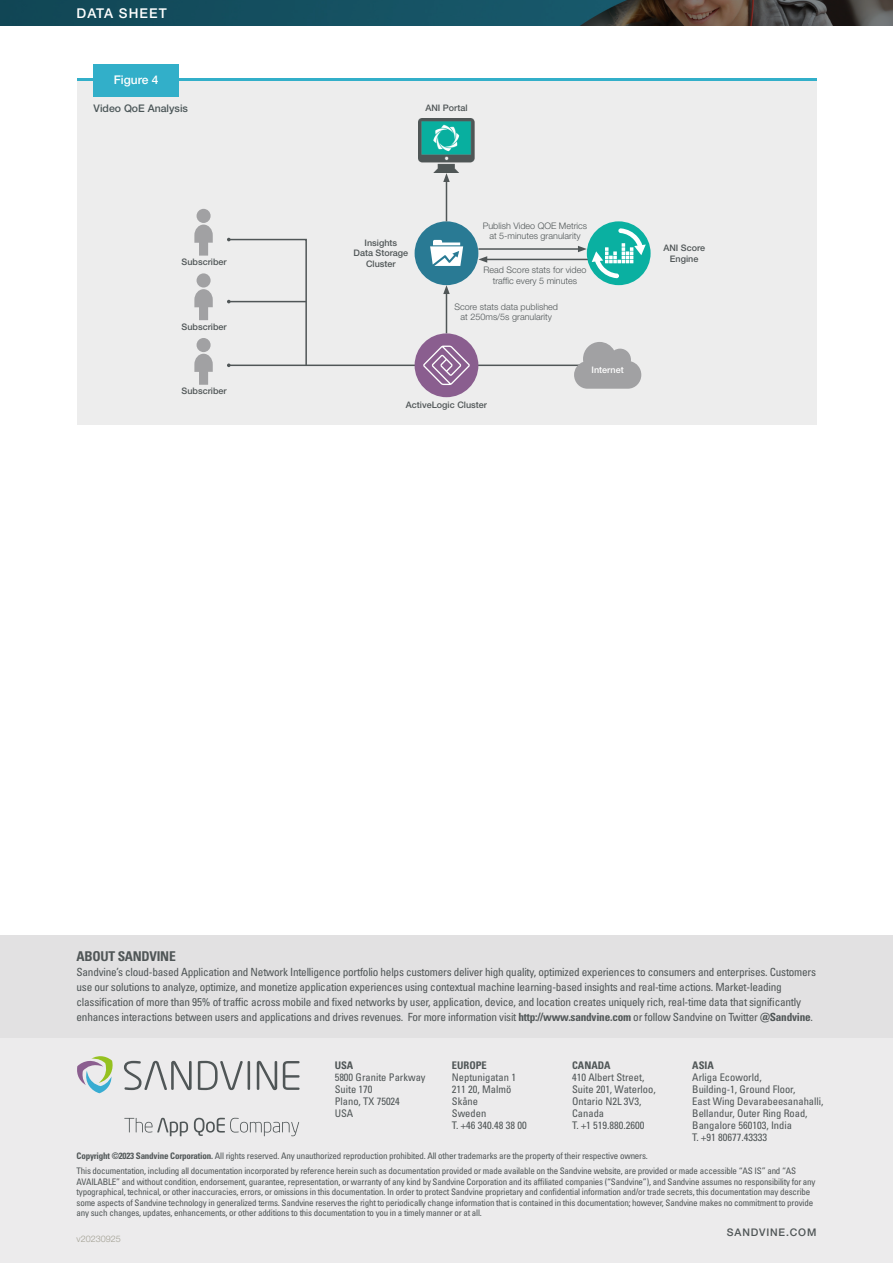
<style>
.page{position:relative;width:893px;height:1263px;background:#fff}
.page>*{position:absolute;margin:0;border:0;box-sizing:border-box;transform-origin:0 0}
.t1{font:700 condensed 13.5px "Univers LT Pro";letter-spacing:-.02em;color:#505657}
.t2{font:500 13.5px "Helvetica Neue LT Pro";letter-spacing:.08em;color:#fff}
.t3{font:500 12px "Helvetica Neue LT Pro";color:#fff}
.t4{font:condensed 11.25px/15px "Univers LT Pro";letter-spacing:-.02em;color:#505657}
.t5{font:condensed 10.5px/12px "Univers LT Pro";color:#505657}
.t6{font:700 condensed 10.5px "Univers LT Pro";color:#505657}
.t7{font:500 10.5px "Helvetica Neue LT Pro";color:#4c5759}
.t8{font:500 10.5px "Helvetica Neue LT Pro";letter-spacing:.08em;color:#505657}
.t9{font:condensed 9px/10.5px "Univers LT Pro";letter-spacing:-.02em;color:#505657}
.t10{font:300 9px/10.5px "Helvetica Neue LT Pro";color:#505657;text-align:center}
.t11{font:500 9px/10.5px "Helvetica Neue LT Pro";color:#505657;text-align:center}
.t12{font:300 9px "Helvetica Neue LT Pro";color:#a19f92}
.t13{font:500 9px "Helvetica Neue LT Pro";color:#fff}
.s1{font-weight:700}
</style>
<div class="page">
<svg style="left:0;top:0;width:893px;height:26px;background:#264a53"></svg>
<div style="left:0;top:1037px;width:893px;height:226px;background:#ecebec"></div>
<div style="left:0;top:935px;width:893px;height:102px;background:#e2e1e2"></div>
<svg style="left:124px;top:1118px;width:64px;height:18px"></svg>
<svg style="left:194px;top:1118px;width:105px;height:18px"></svg>
<svg style="left:124px;top:1061px;width:68px;height:29px"></svg>
<svg style="left:198px;top:1061px;width:45px;height:29px"></svg>
<hr style="left:248px;top:1061px;width:2px;height:29px;background:#505657">
<svg style="left:257px;top:1061px;width:20px;height:29px"></svg>
<svg style="left:283px;top:1061px;width:17px;height:29px"></svg>
<svg style="left:77px;top:1056px;width:36px;height:37px"></svg>
<hr style="left:77px;top:78px;width:739px;height:4px;background:#32afc9">
<div style="left:77px;top:81px;width:739px;height:344px;background:#ededed"></div>
<div style="left:94px;top:64px;width:85px;height:32px;background:#32afc9"></div>
<img style="left:418px;top:118px;width:57px;height:54px">
<div style="left:415px;top:221px;width:63px;height:64px;background:#297a94;border-radius:50%"></div>
<svg style="left:430px;top:240px;width:33px;height:26px"></svg>
<div style="left:197px;top:209px;width:14px;height:14px;background:#a1a1a3;border-radius:50%"></div>
<svg style="left:194px;top:225px;width:19px;height:31px"></svg>
<div style="left:197px;top:273px;width:14px;height:14px;background:#a1a1a3;border-radius:50%"></div>
<svg style="left:194px;top:289px;width:19px;height:31px"></svg>
<div style="left:197px;top:338px;width:14px;height:14px;background:#a1a1a3;border-radius:50%"></div>
<svg style="left:194px;top:354px;width:19px;height:31px"></svg>
<hr style="left:446px;top:180px;width:1px;height:41px;background:#505657">
<svg style="left:443px;top:173px;width:7px;height:9px"></svg>
<hr style="left:446px;top:292px;width:1px;height:41px;background:#505657">
<svg style="left:443px;top:285px;width:7px;height:9px"></svg>
<hr style="left:478px;top:248px;width:102px;height:2px;background:#505657">
<hr style="left:485px;top:259px;width:107px;height:1px;background:#505657">
<svg style="left:478px;top:256px;width:9px;height:7px"></svg>
<hr style="left:229px;top:365px;width:367px;height:1px;background:#505657">
<svg style="left:227px;top:238px;width:81px;height:129px"></svg>
<div style="left:415px;top:333px;width:63px;height:64px;background:#8a5e8f;border-radius:50%"></div>
<svg style="left:423px;top:346px;width:47px;height:39px"></svg>
<svg style="left:574px;top:342px;width:67px;height:47px"></svg>
<div style="left:587px;top:221px;width:64px;height:64px;background:#0ab0a1;border-radius:50%"></div>
<svg style="left:578px;top:228px;width:68px;height:50px"></svg>
<h1 class="t2" style="left:77px;top:5px;width:92px">DATA SHEET</h1>
<h2 class="t3" style="left:114px;top:73px;width:46px">Figure 4</h2>
<p class="t7" style="left:94px;top:102px;width:96px">Video QoE Analysis</p>
<p class="t11" style="left:425px;top:103px;width:44px">ANI Portal</p>
<p class="t11" style="left:182px;top:257px;width:47px">Subscriber</p>
<p class="t11" style="left:182px;top:321px;width:47px">Subscriber</p>
<p class="t11" style="left:182px;top:386px;width:47px">Subscriber</p>
<p class="t11" style="left:354px;top:237px;width:56px">Insights<br>Data Storage<br>Cluster</p>
<p class="t10" style="left:483px;top:220px;width:106px">Publish Video QOE Metrics at 5-minutes granularity</p>
<p class="t10" style="left:484px;top:265px;width:104px">Read Score stats for video traffic every 5 minutes</p>
<p class="t10" style="left:455px;top:301px;width:105px">Score stats data published at 250ms/5s granularity</p>
<p class="t13" style="left:592px;top:365px;width:34px">Internet</p>
<p class="t11" style="left:406px;top:400px;width:83px">ActiveLogic Cluster</p>
<p class="t11" style="left:663px;top:243px;width:43px">ANI Score<br>Engine</p>
<h1 class="t1" style="left:77px;top:948px;width:101px">ABOUT SANDVINE</h1>
<p class="t4" style="left:77px;top:965px;width:741px">Sandvine’s cloud-based Application and Network Intelligence portfolio helps customers deliver high quality, optimized experiences to consumers and enterprises. Customers use our solutions to analyze, optimize, and monetize application experiences using contextual machine learning-based insights and real-time actions. Market-leading classification of more than 95% of traffic across mobile and fixed networks by user, application, device, and location creates uniquely rich, real-time data that significantly enhances interactions between users and applications and drives revenues. For more information visit <span class="s1">http://www.sandvine.com</span> or follow Sandvine on Twitter <span class="s1">@Sandvine</span>.</p>
<p class="t6" style="left:335px;top:1059px;width:20px">USA</p>
<p class="t5" style="left:335px;top:1071px;width:92px">5800 Granite Parkway<br>Suite 170<br>Plano, TX 75024<br>USA</p>
<p class="t6" style="left:452px;top:1059px;width:37px">EUROPE</p>
<p class="t5" style="left:452px;top:1071px;width:76px">Neptunigatan 1<br>211 20, Malmö<br>Skåne<br>Sweden<br>T. +46 340.48 38 00</p>
<p class="t6" style="left:572px;top:1059px;width:40px">CANADA</p>
<p class="t5" style="left:572px;top:1071px;width:85px">410 Albert Street,<br>Suite 201, Waterloo,<br>Ontario N2L 3V3,<br>Canada<br>T. +1 519.880.2600</p>
<p class="t6" style="left:692px;top:1059px;width:23px">ASIA</p>
<p class="t5" style="left:692px;top:1071px;width:133px">Arliga Ecoworld,<br>Building-1, Ground Floor,<br>East Wing Devarabeesanahalli,<br>Bellandur, Outer Ring Road,<br>Bangalore 560103, India<br>T. +91 80677.43333</p>
<p class="t9" style="left:77px;top:1149px;width:721px;line-height:14.7px"><span class="s1">Copyright ©2023 Sandvine Corporation.</span> All rights reserved. Any unauthorized reproduction prohibited. All other trademarks are the property of their respective owners.<br>This documentation, including all documentation incorporated by reference herein such as documentation provided or made available on the Sandvine website, are provided or made accessible “AS IS” and “AS</p>
<p class="t9" style="left:77px;top:1176px;width:740px">AVAILABLE” and without condition, endorsement, guarantee, representation, or warranty of any kind by Sandvine Corporation and its affiliated companies (“Sandvine”), and Sandvine assumes no responsibility for any typographical, technical, or other inaccuracies, errors, or omissions in this documentation. In order to protect Sandvine proprietary and confidential information and/or trade secrets, this documentation may describe some aspects of Sandvine technology in generalized terms. Sandvine reserves the right to periodically change information that is contained in this documentation; however, Sandvine makes no commitment to provide any such changes, updates, enhancements, or other additions to this documentation to you in a timely manner or at all.</p>
<p class="t8" style="left:727px;top:1226px;width:91px">SANDVINE.COM</p>
<p class="t12" style="left:77px;top:1233px;width:46px">v20230925</p>
</div>
